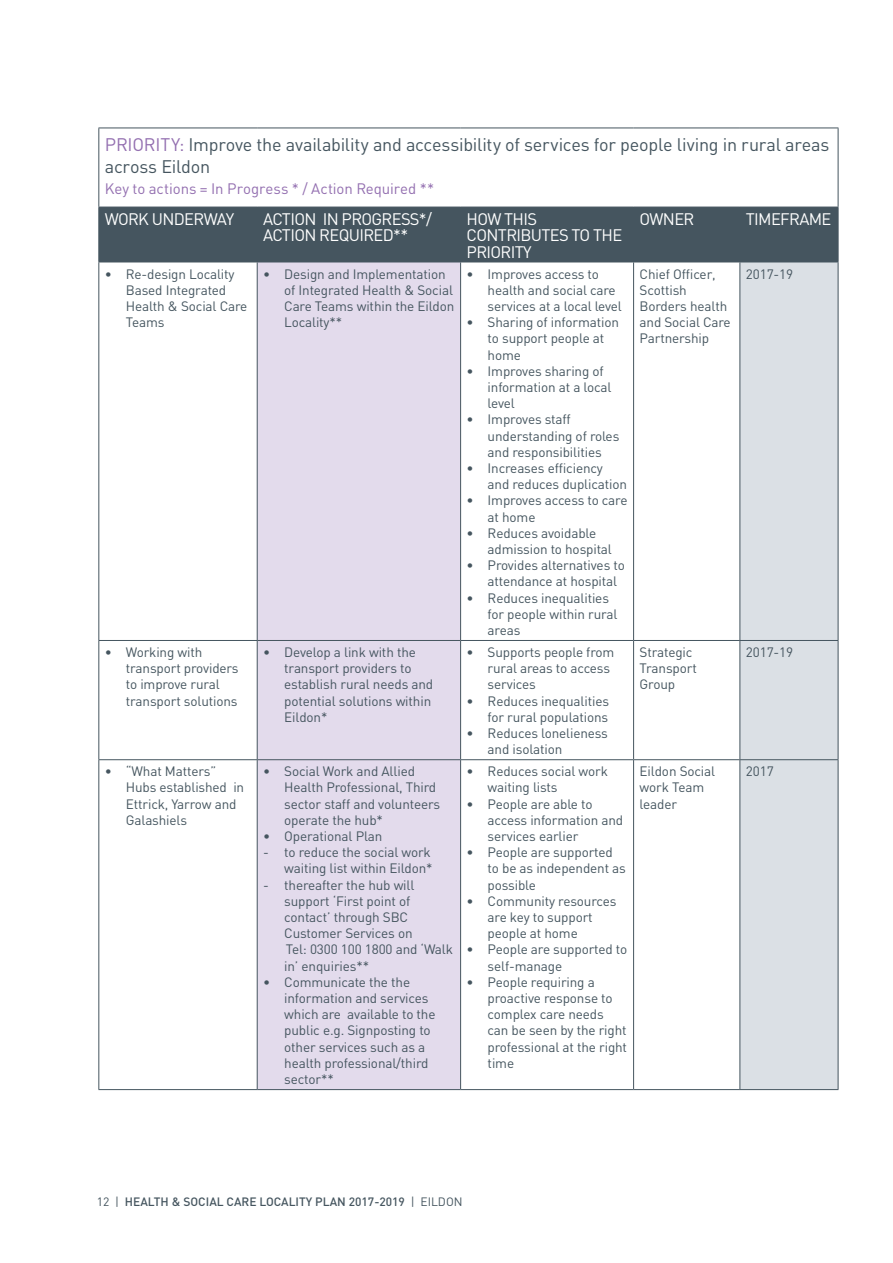
<style>
.page{position:relative;width:893px;height:1263px;background:#fff}
.page>*{position:absolute;margin:0;border:0;box-sizing:border-box;transform-origin:0 0}
.t1{font:18px/21.6px "DIN";letter-spacing:-.015em;color:#45555f}
.t2{font:16.5px/16.5px "DIN";letter-spacing:-.04em;color:#fff}
.t3{font:15px "DIN";letter-spacing:-.005em;color:#936fb0}
.t4{font:13.5px/16.2px "DIN";letter-spacing:-.01em;color:#45555f}
.t5{font:500 12px "DIN";color:#45555f}
.s1{color:#936fb0}
.s2{font-weight:400}
</style>
<div class="page">
<div style="left:99px;top:208px;width:739px;height:54px;background:#45555f"></div>
<div style="left:258px;top:263px;width:202px;height:826px;background:#e3dbec"></div>
<div style="left:740px;top:263px;width:98px;height:826px;background:#dbe0e5"></div>
<hr style="left:460px;top:207px;width:1px;height:55px;background:#45555f">
<hr style="left:633px;top:207px;width:1px;height:55px;background:#45555f">
<hr style="left:739px;top:207px;width:1px;height:55px;background:#45555f">
<hr style="left:838px;top:207px;width:1px;height:55px;background:#45555f">
<hr style="left:98px;top:262px;width:159px;height:1px;background:#45555f">
<hr style="left:257px;top:262px;width:204px;height:1px;background:#45555f">
<hr style="left:461px;top:262px;width:173px;height:1px;background:#45555f">
<hr style="left:460px;top:262px;width:1px;height:378px;background:#45555f">
<hr style="left:634px;top:262px;width:106px;height:1px;background:#45555f">
<hr style="left:633px;top:262px;width:1px;height:378px;background:#45555f">
<hr style="left:740px;top:262px;width:98px;height:1px;background:#45555f">
<hr style="left:739px;top:262px;width:1px;height:378px;background:#45555f">
<hr style="left:838px;top:262px;width:1px;height:378px;background:#45555f">
<hr style="left:98px;top:640px;width:159px;height:1px;background:#45555f">
<hr style="left:257px;top:640px;width:204px;height:1px;background:#45555f">
<hr style="left:461px;top:640px;width:173px;height:1px;background:#45555f">
<hr style="left:460px;top:641px;width:1px;height:118px;background:#45555f">
<hr style="left:634px;top:640px;width:106px;height:1px;background:#45555f">
<hr style="left:633px;top:641px;width:1px;height:118px;background:#45555f">
<hr style="left:740px;top:640px;width:98px;height:1px;background:#45555f">
<hr style="left:739px;top:641px;width:1px;height:118px;background:#45555f">
<hr style="left:838px;top:641px;width:1px;height:118px;background:#45555f">
<hr style="left:98px;top:759px;width:159px;height:1px;background:#45555f">
<hr style="left:257px;top:759px;width:204px;height:1px;background:#45555f">
<hr style="left:461px;top:759px;width:173px;height:1px;background:#45555f">
<hr style="left:460px;top:760px;width:1px;height:329px;background:#45555f">
<hr style="left:634px;top:759px;width:106px;height:1px;background:#45555f">
<hr style="left:633px;top:760px;width:1px;height:329px;background:#45555f">
<hr style="left:740px;top:759px;width:98px;height:1px;background:#45555f">
<hr style="left:739px;top:760px;width:1px;height:329px;background:#45555f">
<hr style="left:838px;top:760px;width:1px;height:329px;background:#45555f">
<hr style="left:98px;top:207px;width:1px;height:55px;background:#45555f">
<hr style="left:257px;top:207px;width:1px;height:55px;background:#45555f">
<hr style="left:98px;top:262px;width:1px;height:378px;background:#45555f">
<hr style="left:257px;top:262px;width:1px;height:378px;background:#45555f">
<hr style="left:98px;top:641px;width:1px;height:118px;background:#45555f">
<hr style="left:257px;top:641px;width:1px;height:118px;background:#45555f">
<hr style="left:98px;top:760px;width:1px;height:329px;background:#45555f">
<hr style="left:257px;top:760px;width:1px;height:329px;background:#45555f">
<hr style="left:98px;top:128px;width:159px;height:1px;background:#45555f">
<hr style="left:98px;top:128px;width:1px;height:79px;background:#45555f">
<hr style="left:257px;top:128px;width:204px;height:1px;background:#45555f">
<hr style="left:461px;top:128px;width:173px;height:1px;background:#45555f">
<hr style="left:634px;top:128px;width:106px;height:1px;background:#45555f">
<hr style="left:740px;top:128px;width:98px;height:1px;background:#45555f">
<hr style="left:838px;top:128px;width:1px;height:79px;background:#45555f">
<hr style="left:98px;top:207px;width:159px;height:1px;background:#45555f">
<hr style="left:257px;top:207px;width:204px;height:1px;background:#45555f">
<hr style="left:461px;top:207px;width:173px;height:1px;background:#45555f">
<hr style="left:634px;top:207px;width:106px;height:1px;background:#45555f">
<hr style="left:740px;top:207px;width:98px;height:1px;background:#45555f">
<hr style="left:98px;top:1089px;width:159px;height:1px;background:#45555f">
<hr style="left:257px;top:1089px;width:204px;height:1px;background:#45555f">
<hr style="left:461px;top:1089px;width:173px;height:1px;background:#45555f">
<hr style="left:634px;top:1089px;width:106px;height:1px;background:#45555f">
<hr style="left:740px;top:1089px;width:98px;height:1px;background:#45555f">
<h1 class="t1" style="left:105px;top:133px;width:726px"><span class="s1">PRIORITY:</span> Improve the availability and accessibility of services for people living in rural areas across Eildon</h1>
<p class="t3" style="left:105px;top:180px;width:331px">Key to actions = In Progress * / Action Required **</p>
<p class="t2" style="left:105px;top:210px;width:131px">WORK UNDERWAY</p>
<p class="t2" style="left:263px;top:210px;width:170px">ACTION IN PROGRESS*/<br>ACTION REQUIRED**</p>
<p class="t2" style="left:467px;top:210px;width:157px">HOW THIS<br>CONTRIBUTES TO THE<br>PRIORITY</p>
<p class="t2" style="left:640px;top:210px;width:56px">OWNER</p>
<p class="t2" style="left:746px;top:210px;width:87px">TIMEFRAME</p>
<p class="t4" style="left:126px;top:265px;width:123px;text-indent:-21px">• Re-design Locality<br>Based Integrated<br>Health &amp; Social Care<br>Teams</p>
<p class="t4" style="left:284px;top:265px;width:172px;text-indent:-21px">• Design and Implementation of Integrated Health &amp; Social<br>Care Teams within the Eildon<br>Locality**</p>
<p class="t4" style="left:488px;top:265px;width:136px;text-indent:-21px">• Improves access to health and social care services at a local level</p>
<p class="t4" style="left:640px;top:265px;width:93px">Chief Officer,<br>Scottish<br>Borders health and Social Care<br>Partnership</p>
<p class="t4" style="left:746px;top:265px;width:49px">2017-19</p>
<p class="t4" style="left:488px;top:314px;width:133px;text-indent:-21px">• Sharing of information to support people at home</p>
<p class="t4" style="left:488px;top:362px;width:125px;text-indent:-21px">• Improves sharing of information at a local level</p>
<p class="t4" style="left:488px;top:411px;width:133px;text-indent:-21px">• Improves staff understanding of roles and responsibilities</p>
<p class="t4" style="left:488px;top:460px;width:141px;text-indent:-21px">• Increases efficiency and reduces duplication</p>
<p class="t4" style="left:488px;top:492px;width:141px;text-indent:-21px">• Improves access to care at home</p>
<p class="t4" style="left:488px;top:524px;width:126px;text-indent:-21px">• Reduces avoidable admission to hospital</p>
<p class="t4" style="left:488px;top:557px;width:139px;text-indent:-21px">• Provides alternatives to attendance at hospital</p>
<p class="t4" style="left:488px;top:589px;width:131px;text-indent:-21px">• Reduces inequalities for people within rural areas</p>
<p class="t4" style="left:126px;top:644px;width:114px;text-indent:-21px">• Working with transport providers to improve rural transport solutions</p>
<p class="t4" style="left:284px;top:644px;width:151px;text-indent:-21px">• Develop a link with the transport providers to establish rural needs and potential solutions within<br>Eildon*</p>
<p class="t4" style="left:488px;top:644px;width:128px;text-indent:-21px">• Supports people from rural areas to access services</p>
<p class="t4" style="left:467px;top:692px;width:144px;text-align:right">• Reduces inequalities for rural populations</p>
<p class="t4" style="left:488px;top:725px;width:122px;text-indent:-21px">• Reduces lonelieness and isolation</p>
<p class="t4" style="left:126px;top:763px;width:120px;text-indent:-21px">• “What Matters”<br>Hubs established in<br>Ettrick, Yarrow and<br>Galashiels</p>
<p class="t4" style="left:284px;top:763px;width:157px;text-indent:-21px">• Social Work and Allied<br>Health Professional, Third sector staff and volunteers operate the hub*</p>
<p class="t4" style="left:263px;top:828px;width:121px">• Operational Plan</p>
<p class="t4" style="left:263px;top:844px;width:171px;text-align:right">- to reduce the social work waiting list within Eildon*</p>
<p class="t4" style="left:284px;top:876px;width:170px;text-indent:-21px">- thereafter the hub will support ‘First point of contact’ through SBC<br>Customer Services on<br>Tel: 0300 100 1800 and ‘Walk in’ enquiries**</p>
<p class="t4" style="left:284px;top:974px;width:153px;text-indent:-21px">• Communicate the the information and services which are available to the public e.g. Signposting to other services such as a health professional/third sector**</p>
<p class="t4" style="left:488px;top:763px;width:122px;text-indent:-21px">• Reduces social work waiting lists</p>
<p class="t4" style="left:488px;top:795px;width:137px;text-indent:-21px">• People are able to access information and services earlier</p>
<p class="t4" style="left:488px;top:844px;width:140px;text-indent:-21px">• People are supported to be as independent as possible</p>
<p class="t4" style="left:488px;top:893px;width:130px;text-indent:-21px">• Community resources are key to support people at home</p>
<p class="t4" style="left:488px;top:941px;width:141px;text-indent:-21px">• People are supported to self-manage</p>
<p class="t4" style="left:488px;top:974px;width:141px;text-indent:-21px">• People requiring a proactive response to complex care needs can be seen by the right professional at the right time</p>
<p class="t4" style="left:640px;top:644px;width:59px">Strategic<br>Transport<br>Group</p>
<p class="t4" style="left:746px;top:644px;width:49px">2017-19</p>
<p class="t4" style="left:640px;top:763px;width:77px">Eildon Social work Team leader</p>
<p class="t4" style="left:746px;top:763px;width:29px">2017</p>
<p class="t5" style="left:97px;top:1194px;width:367px"><span class="s2">12 |</span> HEALTH &amp; SOCIAL CARE LOCALITY PLAN 2017-2019 <span class="s2">| EILDON</span></p>
</div>
